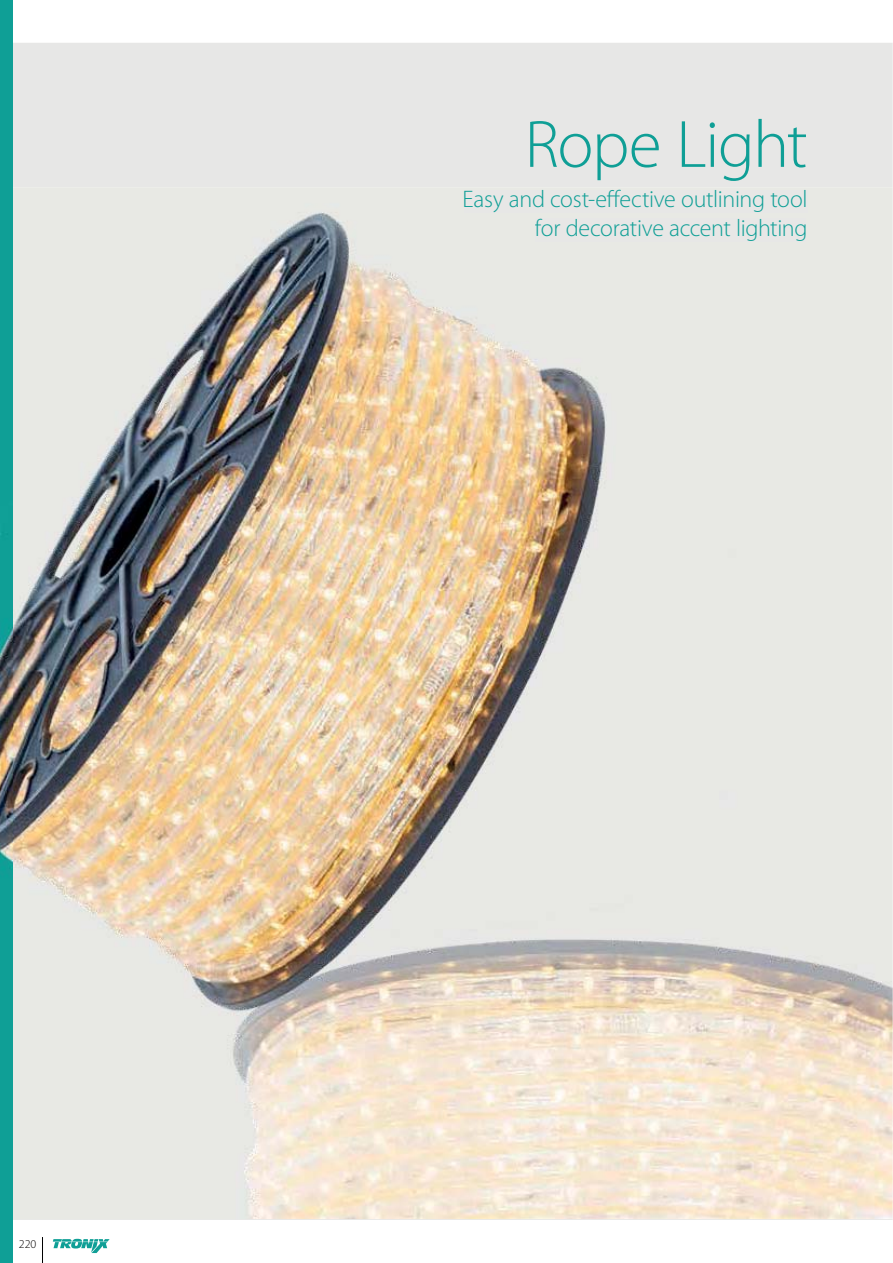
<style>
.page{position:relative;width:893px;height:1263px;background:#fff}
.page>*{position:absolute;margin:0;border:0;box-sizing:border-box;transform-origin:0 0}
.t1{font:300 67.5px "Myriad Pro";letter-spacing:-.02em;color:#0f9f96}
.t2{font:300 24px/28.8px "Myriad Pro";letter-spacing:-.015em;color:#0f9f96;text-align:right}
.t3{font:300 12px "Myriad Pro";color:#040000}
</style>
<div class="page">
<svg style="left:42px;top:1237px;width:1px;height:26px"></svg>
<svg style="left:53px;top:1239px;width:57px;height:14px"></svg>
<div style="left:13px;top:43px;width:880px;height:1177px;background:#e7e7e6"></div>
<div style="left:0;top:0;width:13px;height:1263px;background:#0f9f96"></div>
<img style="left:0;top:187px;width:893px;height:1032px">
<div style="left:464px;top:190px;width:344px;height:23px;background:#e7e7e6"></div>
<div style="left:535px;top:219px;width:271px;height:22px;background:#e7e7e6"></div>
<p class="t3" style="left:19px;top:1240px;width:19px">220</p>
<h1 class="t1" style="left:525px;top:119px;width:284px">Rope Light</h1>
<p class="t2" style="left:607px;top:187px;width:8px">f</p>
<p class="t2" style="left:462px;top:187px;width:347px">Easy and cost-effective outlining tool for decorative accent lighting</p>
</div>
